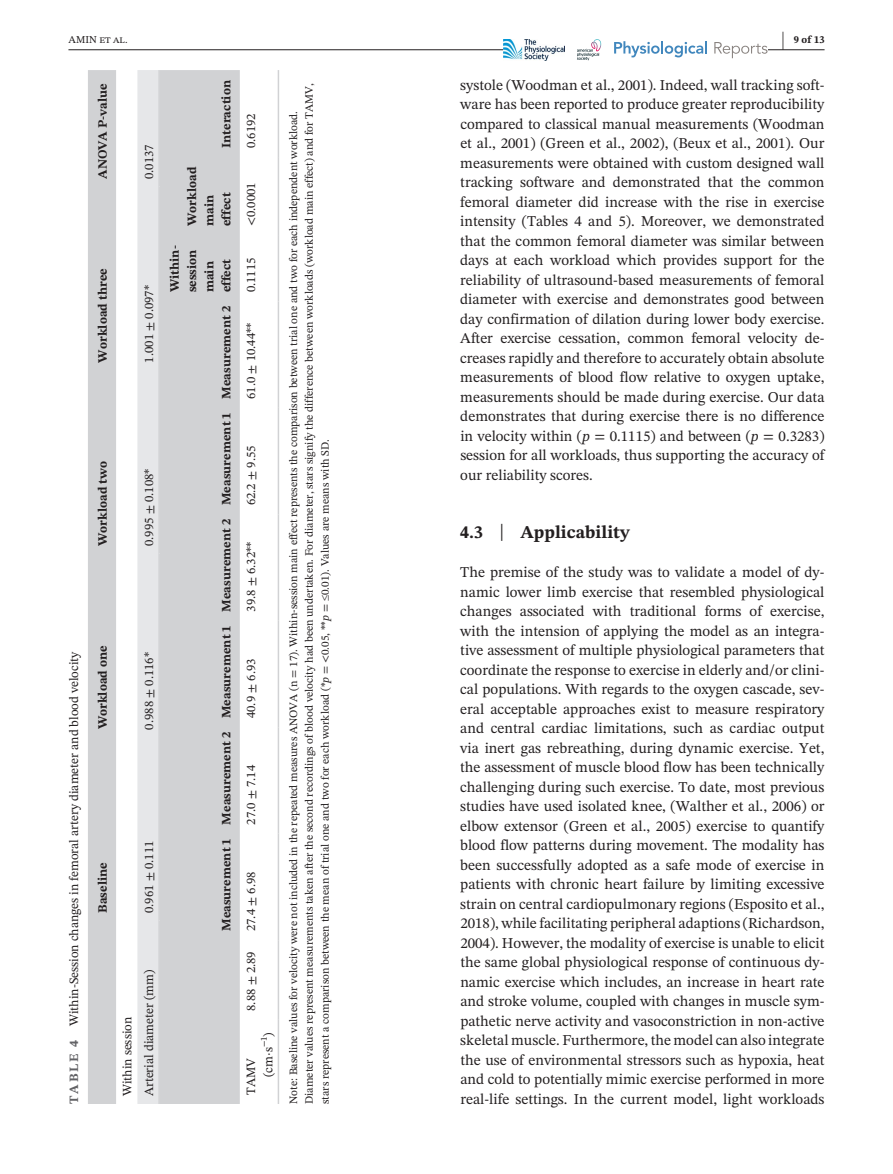
<style>
.page{position:relative;width:893px;height:1174px;background:#fff}
.page>*{position:absolute;margin:0;border:0;box-sizing:border-box;transform-origin:0 0}
.t1{font:700 21px "STIX Two Text";color:#231f20;scale:.42 1}
.t2{font:700 18px "STIX Two Text";color:#231f20}
.t3{font:15px/19.5px "STIX Two Text";color:#231f20;text-align:justify}
.t4{font:12.75px/21.8px "STIX Two Text";color:#231f20}
.t5{font:700 12.75px/17.2px "STIX Two Text";color:#231f20}
.t6{font:700 12.75px "STIX Two Text";letter-spacing:.14em;color:#636366}
.t7{font:11.25px/15.8px "STIX Two Text";color:#231f20}
.t8{font:10.5px "STIX Two Text";color:#231f20}
.t9{font:700 10.5px "STIX Two Text";color:#231f20}
.t10{font:8.85px "STIX Two Text";color:#231f20}
.s1{font-style:italic}
.s2{font-weight:400;font-size:23.7px}
.s3{font-size:12.75px}
</style>
<div class="page">
<hr style="left:68px;top:49px;width:756px;height:1px;background:#231f20">
<div style="left:503px;top:39px;width:264px;height:21px;background:#fff"></div>
<svg style="left:577px;top:39px;width:24px;height:21px"></svg>
<img style="left:503px;top:39px;width:62px;height:21px">
<svg style="left:614px;top:41px;width:93px;height:16px"></svg>
<svg style="left:714px;top:42px;width:53px;height:16px"></svg>
<div style="left:88px;top:70px;width:28px;height:1034px;background:#d1d2d4"></div>
<div style="left:137px;top:70px;width:21px;height:1034px;background:#e6e7e9"></div>
<hr style="left:158px;top:920px;width:2px;height:184px;background:#d1d2d4">
<hr style="left:158px;top:737px;width:2px;height:183px;background:#d1d2d4">
<hr style="left:158px;top:553px;width:2px;height:184px;background:#d1d2d4">
<hr style="left:158px;top:370px;width:2px;height:183px;background:#d1d2d4">
<hr style="left:158px;top:186px;width:2px;height:184px;background:#d1d2d4">
<hr style="left:158px;top:70px;width:2px;height:116px;background:#d1d2d4">
<div style="left:160px;top:70px;width:80px;height:1034px;background:#d1d2d4"></div>
<hr style="left:278px;top:1019px;width:1px;height:85px;background:#d1d2d4">
<hr style="left:278px;top:940px;width:1px;height:79px;background:#d1d2d4">
<hr style="left:278px;top:833px;width:1px;height:107px;background:#d1d2d4">
<hr style="left:278px;top:727px;width:1px;height:106px;background:#d1d2d4">
<hr style="left:278px;top:621px;width:1px;height:106px;background:#d1d2d4">
<hr style="left:278px;top:514px;width:1px;height:107px;background:#d1d2d4">
<hr style="left:278px;top:408px;width:1px;height:106px;background:#d1d2d4">
<hr style="left:278px;top:301px;width:1px;height:107px;background:#d1d2d4">
<hr style="left:278px;top:235px;width:1px;height:66px;background:#d1d2d4">
<hr style="left:278px;top:157px;width:1px;height:78px;background:#d1d2d4">
<hr style="left:278px;top:70px;width:1px;height:87px;background:#d1d2d4">
<h1 class="t1" style="left:782px;top:24px;width:8px">|</h1>
<p class="t8" style="left:68px;top:32px;width:61px">AMIN et al.</p>
<p class="t9" style="left:794px;top:32px;width:32px">9 of 13</p>
<p class="t3" style="left:460px;top:75px;width:366px">systole (Woodman et al., 2001). Indeed, wall tracking soft&shy;ware has been reported to produce greater reproducibility compared to classical manual measurements (Woodman et al., 2001) (Green et al., 2002), (Beux et al., 2001). Our measurements were obtained with custom designed wall tracking software and demonstrated that the common femoral diameter did increase with the rise in exercise intensity (Tables 4 and 5). Moreover, we demonstrated that the common femoral diameter was similar between days at each workload which provides support for the reliability of ultrasound-based measurements of femoral diameter with exercise and demonstrates good between day confirmation of dilation during lower body exercise.<br>After exercise cessation, common femoral velocity de&shy;creases rapidly and therefore to accurately obtain absolute measurements of blood flow relative to oxygen uptake, measurements should be made during exercise. Our data demonstrates that during exercise there is no difference in velocity within (<span class="s1">p</span> = 0.1115) and between (<span class="s1">p</span> = 0.3283) session for all workloads, thus supporting the accuracy of our reliability scores.</p>
<p class="t5" style="left:218px;top:148px;width:69px;rotate:-90deg">Interaction</p>
<p class="t5" style="left:94px;top:179px;width:97px;rotate:-90deg">ANOVA P-value</p>
<p class="t7" style="left:285px;top:1104px;width:1022px;rotate:-90deg">Note: Baseline values for velocity were not included in the repeated measures ANOVA (n = 17). Within-session main effect represents the comparison between trial one and two for each independent workload.<br>Diameter values represent measurements taken after the second recordings of blood velocity had been undertaken. For diameter, stars signify the difference between workloads (workload main effect) and for TAMV, stars represent a comparison between the mean of trial one and two for each workload (*<span class="s1">p</span> = &lt;0.05, **<span class="s1">p</span> = ≤0.01). Values are means with SD.</p>
<p class="t4" style="left:240px;top:148px;width:36px;rotate:-90deg">0.6192</p>
<p class="t4" style="left:138px;top:179px;width:36px;rotate:-90deg">0.0137</p>
<p class="t5" style="left:184px;top:226px;width:61px;rotate:-90deg">Workload main effect</p>
<p class="t4" style="left:240px;top:226px;width:45px;rotate:-90deg">&lt;0.0001</p>
<p class="t5" style="left:166px;top:292px;width:49px;rotate:-90deg">Within&shy;session main effect</p>
<p class="t4" style="left:240px;top:292px;width:36px;rotate:-90deg">0.1115</p>
<p class="t5" style="left:94px;top:362px;width:96px;rotate:-90deg">Workload three</p>
<p class="t4" style="left:138px;top:362px;width:79px;rotate:-90deg">1.001 ± 0.097*</p>
<p class="t5" style="left:218px;top:931px;width:627px;rotate:-90deg">Measurement 1 Measurement 2 Measurement 1 Measurement 2 Measurement 1 Measurement 2</p>
<p class="t4" style="left:240px;top:399px;width:78px;rotate:-90deg">61.0 ± 10.44**</p>
<p class="t4" style="left:240px;top:505px;width:61px;rotate:-90deg">62.2 ± 9.55</p>
<p class="t5" style="left:94px;top:546px;width:86px;rotate:-90deg">Workload two</p>
<p class="t4" style="left:138px;top:546px;width:79px;rotate:-90deg">0.995 ± 0.108*</p>
<p class="t2" style="left:460px;top:519px;width:171px">4.3 <span class="s2">|</span> Applicability</p>
<p class="t3" style="left:460px;top:562px;width:366px">The premise of the study was to validate a model of dy&shy;namic lower limb exercise that resembled physiological changes associated with traditional forms of exercise, with the intension of applying the model as an integra&shy;tive assessment of multiple physiological parameters that coordinate the response to exercise in elderly and/or clini&shy;cal populations. With regards to the oxygen cascade, sev&shy;eral acceptable approaches exist to measure respiratory and central cardiac limitations, such as cardiac output via inert gas rebreathing, during dynamic exercise. Yet, the assessment of muscle blood flow has been technically challenging during such exercise. To date, most previous studies have used isolated knee, (Walther et al., 2006) or elbow extensor (Green et al., 2005) exercise to quantify blood flow patterns during movement. The modality has been successfully adopted as a safe mode of exercise in patients with chronic heart failure by limiting excessive strain on central cardiopulmonary regions (Esposito et al., 2018), while facilitating peripheral adaptions (Richardson, 2004). However, the modality of exercise is unable to elicit the same global physiological response of continuous dy&shy;namic exercise which includes, an increase in heart rate and stroke volume, coupled with changes in muscle sym&shy;pathetic nerve activity and vasoconstriction in non-active skeletal muscle. Furthermore, the model can also integrate the use of environmental stressors such as hypoxia, heat and cold to potentially mimic exercise performed in more</p>
<p class="t4" style="left:240px;top:612px;width:72px;rotate:-90deg">39.8 ± 6.32**</p>
<p class="t5" style="left:94px;top:729px;width:86px;rotate:-90deg">Workload one</p>
<p class="t4" style="left:63px;top:1026px;width:377px;rotate:-90deg">Within-Session changes in femoral artery diameter and blood velocity</p>
<p class="t4" style="left:138px;top:729px;width:79px;rotate:-90deg">0.988 ± 0.116*</p>
<p class="t4" style="left:240px;top:718px;width:61px;rotate:-90deg">40.9 ± 6.93</p>
<p class="t4" style="left:240px;top:824px;width:61px;rotate:-90deg">27.0 ± 7.14</p>
<p class="t4" style="left:138px;top:913px;width:74px;rotate:-90deg">0.961 ± 0.111</p>
<p class="t5" style="left:94px;top:913px;width:52px;rotate:-90deg">Baseline</p>
<p class="t4" style="left:240px;top:931px;width:61px;rotate:-90deg">27.4 ± 6.98</p>
<p class="t4" style="left:240px;top:1010px;width:61px;rotate:-90deg">8.88 ± 2.89</p>
<p class="t4" style="left:116px;top:1096px;width:128px;rotate:-90deg">Within session<br>Arterial diameter (mm)</p>
<p class="t10" style="left:257px;top:1047px;width:17px;rotate:-90deg">−1<span class="s3">)</span></p>
<p class="t6" style="left:65px;top:1104px;width:65px;rotate:-90deg">TABLE 4</p>
<p class="t4" style="left:242px;top:1077px;width:31px;line-height:17.2px;text-indent:-18px;rotate:-90deg">TAMV (cm·s</p>
<p class="t3" style="left:460px;top:1089px;width:366px">real-life settings. In the current model, light workloads</p>
</div>
